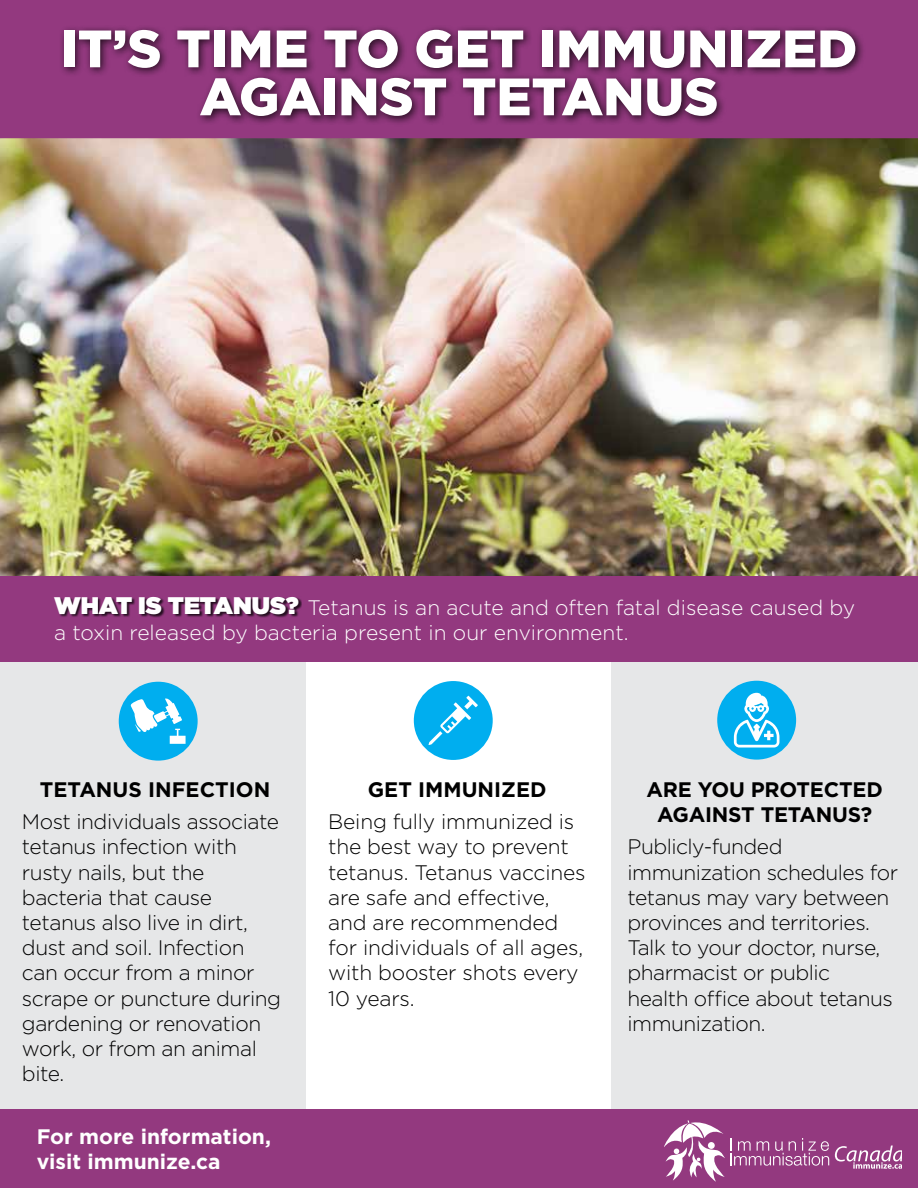
<style>
.page{position:relative;width:918px;height:1188px;background:#fff}
.page>*{position:absolute;margin:0;border:0;box-sizing:border-box;transform-origin:0 0}
.t1{font:900 52.5px/48px "Gotham";color:#fff;text-align:center}
.t2{font:900 24px "Gotham";color:#fff}
.t3{font:300 21px/25.2px "Gotham";letter-spacing:-.02em;color:#000}
.t4{font:300 21px/25.2px "Gotham";color:#fff}
.t5{font:700 21px "Gotham";color:#000}
.t6{font:700 21px/25.2px "Gotham";color:#fff}
</style>
<div class="page">
<div style="left:0;top:650px;width:306px;height:460px;background:#e6e7e8"></div>
<div style="left:612px;top:650px;width:306px;height:462px;background:#e6e7e8"></div>
<div style="left:0;top:1110px;width:918px;height:78px;background:#93397f"></div>
<img style="left:0;top:138px;width:918px;height:439px">
<div style="left:0;top:0;width:918px;height:138px;background:#93397f"></div>
<div style="left:58px;top:24px;width:808px;height:102px;background:#000;opacity:.75"></div>
<svg style="left:665px;top:1120px;width:164px;height:62px"></svg>
<svg style="left:835px;top:1146px;width:67px;height:23px"></svg>
<div style="left:119px;top:682px;width:79px;height:79px;background:#00aeef;border-radius:50%"></div>
<svg style="left:131px;top:698px;width:55px;height:46px"></svg>
<div style="left:414px;top:681px;width:79px;height:79px;background:#00aeef;border-radius:50%"></div>
<svg style="left:428px;top:696px;width:50px;height:49px"></svg>
<div style="left:717px;top:681px;width:79px;height:79px;background:#00aeef;border-radius:50%"></div>
<svg style="left:734px;top:693px;width:45px;height:55px"></svg>
<div style="left:0;top:577px;width:918px;height:85px;background:#93397f"></div>
<div style="left:55px;top:596px;width:247px;height:22px;background:#000;opacity:.75"></div>
<h1 class="t1" style="left:61px;top:24px;width:798px">IT’S TIME TO GET IMMUNIZED<br>AGAINST TETANUS</h1>
<p class="t2" style="left:54px;top:588px;width:246px">WHAT IS TETANUS?</p>
<p class="t4" style="left:54px;top:594px;width:803px;text-indent:253px">Tetanus is an acute and often fatal disease caused by a toxin released by bacteria present in our environment.</p>
<p class="t5" style="left:40px;top:776px;width:232px">TETANUS INFECTION</p>
<p class="t3" style="left:22px;top:809px;width:261px">Most individuals associate tetanus infection with rusty nails, but the bacteria that cause tetanus also live in dirt, dust and soil. Infection can occur from a minor scrape or puncture during gardening or renovation work, or from an animal bite.</p>
<p class="t6" style="left:37px;top:1124px;width:236px">FOR MORE INFORMATION,<br>VISIT IMMUNIZE.CA</p>
<p class="t5" style="left:368px;top:776px;width:107px">GET IMMUNI</p>
<p class="t5" style="left:501px;top:776px;width:47px">ZED</p>
<p class="t3" style="left:328px;top:809px;width:259px">Being fully immunized is the best way to prevent tetanus. Tetanus vaccines are safe and effective, and are recommended for individuals of all ages, with booster shots every<br>10 years.</p>
<p class="t5" style="left:647px;top:776px;width:149px">ARE YOU PROTECTE</p>
<p class="t5" style="left:866px;top:776px;width:18px">D</p>
<p class="t5" style="left:657px;top:801px;width:15px">AGAINST</p>
<p class="t5" style="left:761px;top:801px;width:16px">TETANUS</p>
<p class="t5" style="left:861px;top:801px;width:13px">?</p>
<p class="t3" style="left:628px;top:834px;width:272px">Publicly-funded immunization schedules for tetanus may vary between provinces and territories.<br>Talk to your doctor, nurse, pharmacist or public<br>health office about tetanus immunization.</p>
</div>
